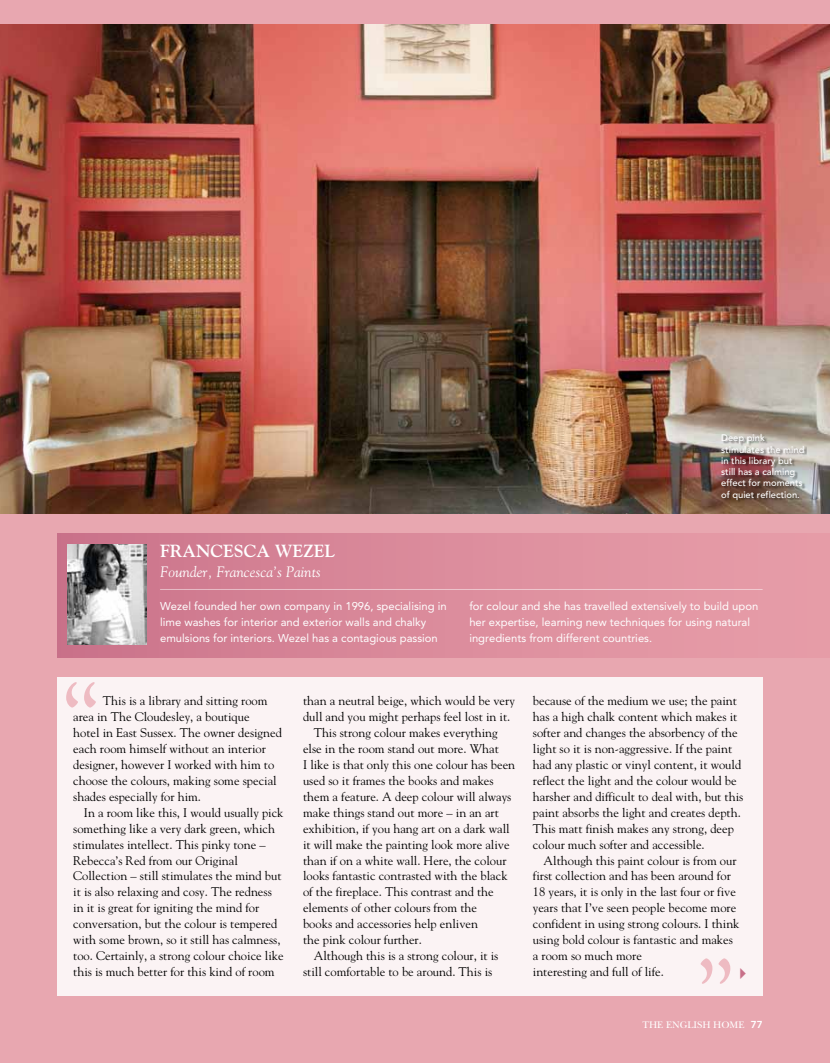
<style>
.page{position:relative;width:830px;height:1063px;background:#e8a7b0}
.page>*{position:absolute;margin:0;border:0;box-sizing:border-box;transform-origin:0 0}
.t1{font:700 17.5px "Goudy";color:#fff}
.t2{font:italic 15px "Goudy";color:#fff}
.t3{font:12.5px/15.9px "Goudy";color:#000}
.t4{font:11.25px/16px "Avenir";color:#fff}
.t5{font:10px "New Baskerville";color:#fff}
.t6{font:500 9.38px/11.2px "Avenir";color:#fff}
.s1{font-family:"Avenir";font-weight:800}
</style>
<div class="page">
<img style="left:0;top:25px;width:830px;height:489px">
<div style="left:57px;top:533px;width:773px;height:124px;background:linear-gradient(to right,#cb748b,#e9a0ab)"></div>
<img style="left:68px;top:544px;width:79px;height:101px">
<hr style="left:160px;top:589px;width:602px;height:1px;background:#fff">
<div style="left:57px;top:677px;width:705px;height:319px;background:#fbf3f4"></div>
<div style="left:721px;top:435px;width:86px;height:68px;background:#000;opacity:.5"></div>
<svg style="left:66px;top:682px;width:30px;height:26px"></svg>
<svg style="left:700px;top:958px;width:30px;height:26px"></svg>
<p class="t6" style="left:721px;top:433px;width:85px">Deep pink stimulates the mind in this library but still has a calming effect for moments of quiet reflection.</p>
<h1 class="t1" style="left:160px;top:541px;width:176px">FRANCESCA WEZEL</h1>
<p class="t2" style="left:160px;top:562px;width:162px">Founder, Francesca’s Paints</p>
<p class="t4" style="left:160px;top:598px;width:288px">Wezel founded her own company in 1996, specialising in lime washes for interior and exterior walls and chalky emulsions for interiors. Wezel has a contagious passion</p>
<p class="t4" style="left:469px;top:598px;width:290px">for colour and she has travelled extensively to build upon her expertise, learning new techniques for using natural ingredients from different countries.</p>
<p class="t3" style="left:73px;top:693px;width:210px;text-indent:30px">This is a library and sitting room area in The Cloudesley, a boutique<br>hotel in East Sussex. The owner designed each room himself without an interior designer, however I worked with him to choose the colours, making some special shades especially for him.</p>
<p class="t3" style="left:73px;top:804px;width:212px;text-indent:11px">In a room like this, I would usually pick something like a very dark green, which stimulates intellect. This pinky tone – Rebecca’s Red from our Original Collection – still stimulates the mind but it is also relaxing and cosy. The redness in it is great for igniting the mind for conversation, but the colour is tempered with some brown, so it still has calmness, too. Certainly, a strong colour choice like this is much better for this kind of room</p>
<p class="t3" style="left:303px;top:693px;width:213px">than a neutral beige, which would be very</p>
<p class="t3" style="left:303px;top:709px;width:209px">dull and you might perhaps feel lost in it.</p>
<p class="t3" style="left:314px;top:725px;width:185px">This strong colour makes everything</p>
<p class="t3" style="left:303px;top:741px;width:197px">else in the room stand out more. What</p>
<p class="t3" style="left:303px;top:757px;width:214px">I like is that only this one colour has been</p>
<p class="t3" style="left:303px;top:772px;width:192px">used so it frames the books and makes</p>
<p class="t3" style="left:303px;top:788px;width:210px">them a feature. A deep colour will always</p>
<p class="t3" style="left:303px;top:804px;width:197px">make things stand out more – in an art</p>
<p class="t3" style="left:303px;top:820px;width:208px">exhibition, if you hang art on a dark wall</p>
<p class="t3" style="left:303px;top:836px;width:208px">it will make the painting look more alive</p>
<p class="t3" style="left:303px;top:852px;width:205px">than if on a white wall. Here, the colour</p>
<p class="t3" style="left:303px;top:868px;width:206px">looks fantastic contrasted with the black</p>
<p class="t3" style="left:303px;top:884px;width:192px">of the fireplace. This contrast and the</p>
<p class="t3" style="left:303px;top:900px;width:175px">elements of other colours from the</p>
<p class="t3" style="left:303px;top:916px;width:176px">books and accessories help enliven</p>
<p class="t3" style="left:303px;top:932px;width:120px">the pink colour further.</p>
<p class="t3" style="left:314px;top:948px;width:186px">Although this is a strong colour, it is</p>
<p class="t3" style="left:303px;top:964px;width:191px">still comfortable to be around. This is</p>
<p class="t3" style="left:533px;top:693px;width:212px">because of the medium we use; the paint has a high chalk content which makes it softer and changes the absorbency of the light so it is non-aggressive. If the paint had any plastic or vinyl content, it would reflect the light and the colour would be harsher and difficult to deal with, but this paint absorbs the light and creates depth.<br>This matt finish makes any strong, deep colour much softer and accessible.</p>
<p class="t3" style="left:533px;top:852px;width:208px;text-indent:11px">Although this paint colour is from our first collection and has been around for 18 years, it is only in the last four or five years that I’ve seen people become more confident in using strong colours. I think using bold colour is fantastic and makes a room so much more<br>interesting and full of life.</p>
<p class="t5" style="left:642px;top:1018px;width:122px">THE ENGLISH HOME <span class="s1">77</span></p>
</div>
